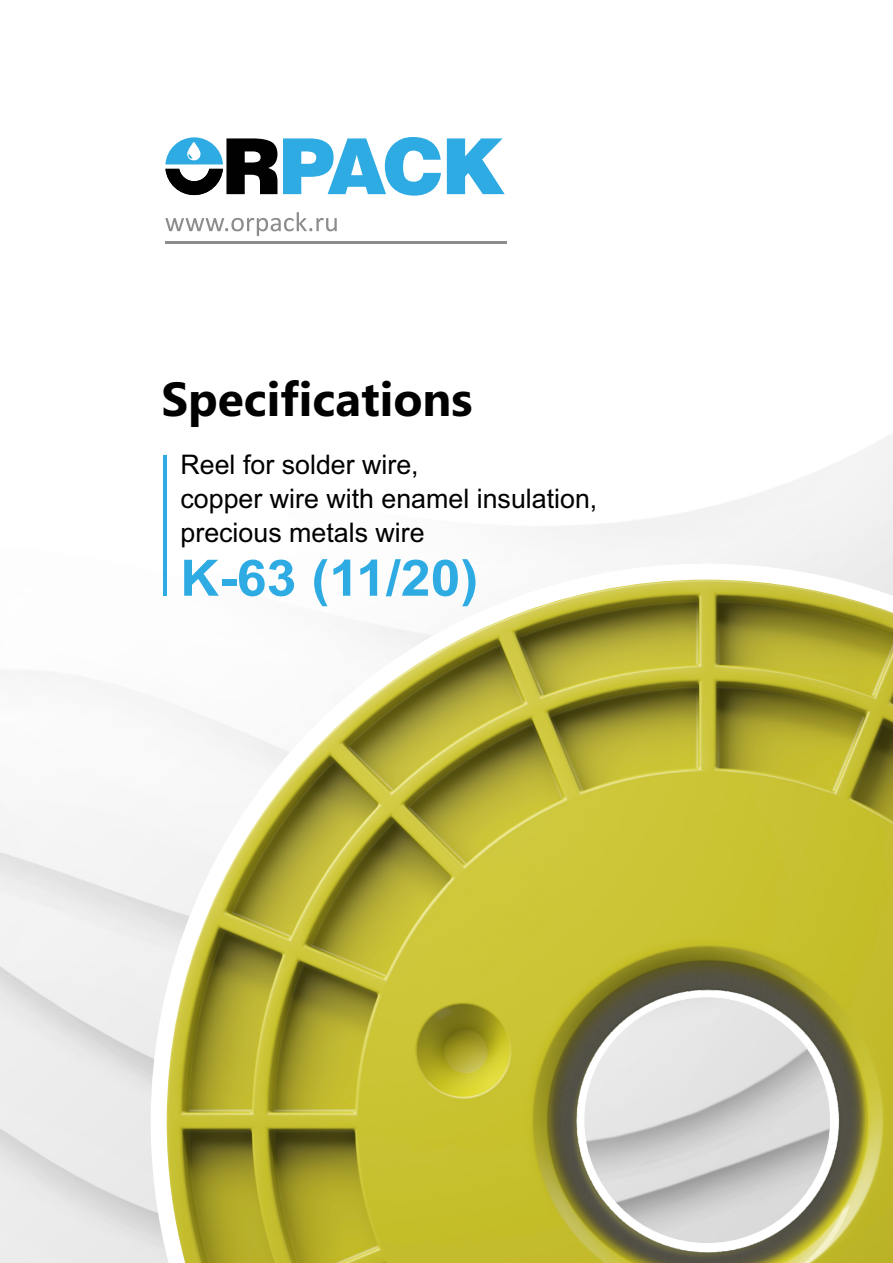
<style>
.page{position:relative;width:893px;height:1263px;background:#fff}
.page>*{position:absolute;margin:0;border:0;box-sizing:border-box;transform-origin:0 0}
.t1{font:700 50.25px "Arial";color:#2dabe2;scale:1.07 1}
.t2{font:700 47.85px "Segoe UI";color:#010101}
.t3{font:27px/33.8px "Arial";color:#000}
</style>
<div class="page">
<svg style="left:283px;top:137px;width:158px;height:59px"></svg>
<svg style="left:447px;top:138px;width:58px;height:56px"></svg>
<svg style="left:165px;top:137px;width:112px;height:58px"></svg>
<svg style="left:165px;top:212px;width:172px;height:24px"></svg>
<hr style="left:165px;top:242px;width:342px;height:2px;background:#8d8c8c">
<hr style="left:163px;top:455px;width:4px;height:141px;background:#2dabe2">
<svg style="left:151px;top:564px;width:742px;height:699px"></svg>
<h2 class="t2" style="left:161px;top:381px;width:313px">Specifications</h2>
<p class="t3" style="left:181px;top:451px;width:418px">Reel for solder wire,<br>copper wire with enamel insulation, precious metals wire</p>
<h1 class="t1" style="left:180px;top:559px;width:280px">K-63 (11/20)</h1>
</div>
